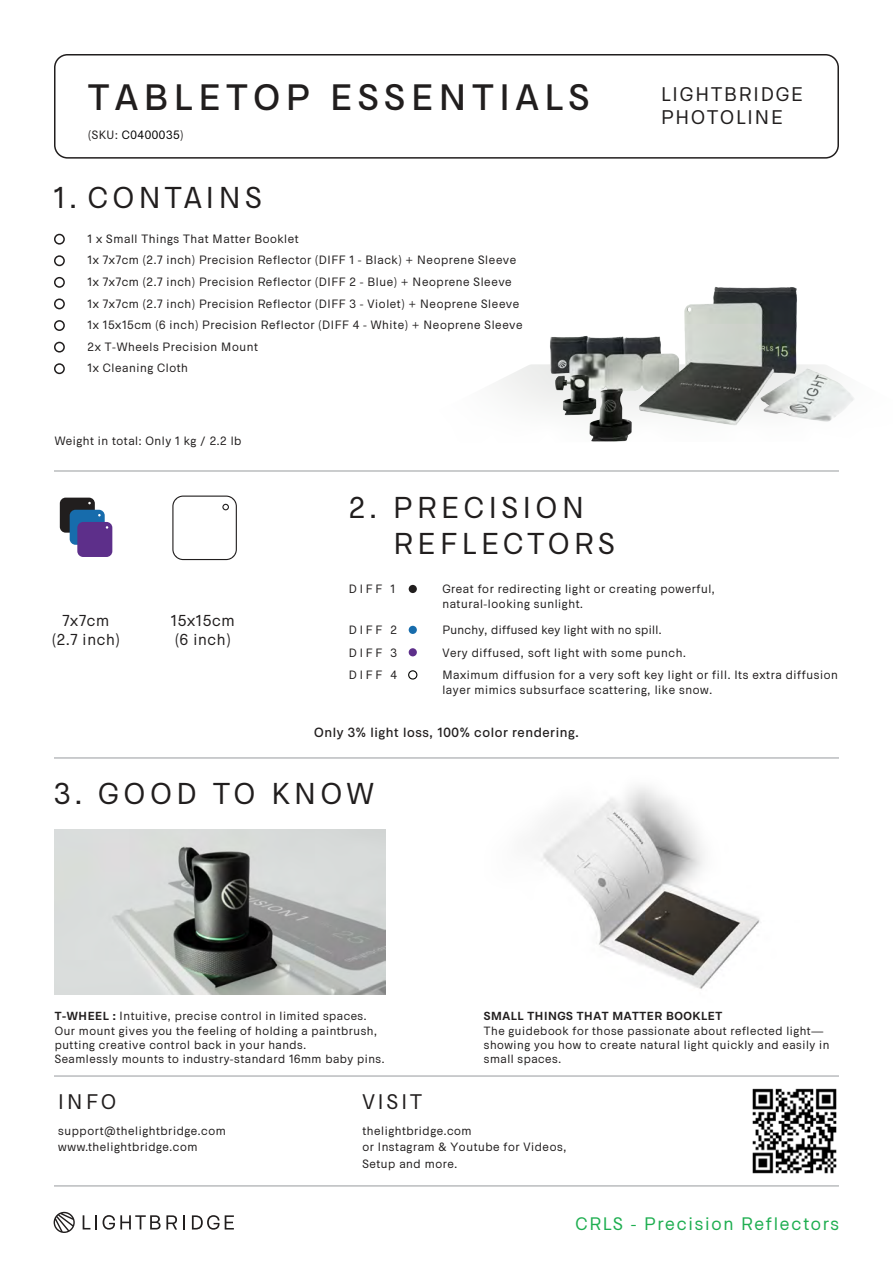
<style>
.page{position:relative;width:893px;height:1263px;background:#fff}
.page>*{position:absolute;margin:0;border:0;box-sizing:border-box;transform-origin:0 0}
.t1{font:500 37.2px "Okomito";letter-spacing:.16em;color:#211e1e}
.t2{font:30px/36px "Okomito";letter-spacing:.16em;color:#211e1e}
.t3{font:21px "Okomito";letter-spacing:.16em;color:#211e1e}
.t4{font:19.65px/23.1px "Okomito";letter-spacing:.1em;color:#211e1e}
.t5{font:18px "Okomito";letter-spacing:.1em;color:#1eae50}
.t6{font:15.75px/18.9px "Okomito";letter-spacing:.05em;color:#211e1e;text-align:center}
.t7{font:500 13.5px "Okomito";letter-spacing:.045em;color:#211e1e}
.t8{font:12px/21.6px "Okomito";letter-spacing:.05em;color:#211e1e}
.t9{font:12px "Okomito";letter-spacing:.03em;color:#211e1e}
.t10{font:12px "Okomito";letter-spacing:.05em;color:#010101}
.t11{font:11.85px/14.2px "Okomito";letter-spacing:.05em;color:#211e1e}
.t12{font:700 11.85px "Okomito";letter-spacing:.05em;color:#211e1e}
.s1{color:#211e1e}
.s2{font-weight:700}
</style>
<div class="page">
<hr style="left:54px;top:470px;width:785px;height:2px;background:#babcbe">
<hr style="left:54px;top:757px;width:785px;height:2px;background:#babcbe">
<div style="left:54px;top:234px;width:11px;height:11px;border:2px solid #211e1e;border-radius:50%"></div>
<div style="left:54px;top:320px;width:11px;height:11px;border:2px solid #211e1e;border-radius:50%"></div>
<div style="left:54px;top:255px;width:11px;height:11px;border:2px solid #211e1e;border-radius:50%"></div>
<div style="left:54px;top:277px;width:11px;height:11px;border:2px solid #211e1e;border-radius:50%"></div>
<div style="left:54px;top:298px;width:11px;height:11px;border:2px solid #211e1e;border-radius:50%"></div>
<div style="left:54px;top:342px;width:11px;height:11px;border:2px solid #211e1e;border-radius:50%"></div>
<div style="left:54px;top:363px;width:11px;height:11px;border:2px solid #211e1e;border-radius:50%"></div>
<hr style="left:54px;top:1185px;width:785px;height:2px;background:#babcbe">
<hr style="left:54px;top:1075px;width:785px;height:2px;background:#babcbe">
<div style="left:54px;top:54px;width:785px;height:105px;border:2px solid #211e1e;border-radius:13px"></div>
<svg style="left:83px;top:1215px;width:14px;height:14px"></svg>
<svg style="left:103px;top:1215px;width:74px;height:14px"></svg>
<svg style="left:183px;top:1215px;width:2px;height:14px"></svg>
<svg style="left:192px;top:1215px;width:27px;height:15px"></svg>
<svg style="left:225px;top:1215px;width:9px;height:14px"></svg>
<svg style="left:54px;top:1212px;width:21px;height:21px"></svg>
<img style="left:55px;top:830px;width:330px;height:165px">
<div style="left:409px;top:585px;width:8px;height:8px;background:#211e1e;border-radius:50%"></div>
<div style="left:409px;top:626px;width:8px;height:8px;background:#176cac;border-radius:50%"></div>
<div style="left:409px;top:648px;width:8px;height:8px;background:#5d2f8a;border-radius:50%"></div>
<div style="left:408px;top:670px;width:9px;height:10px;border:1px solid #040503;border-radius:50%"></div>
<svg style="left:172px;top:495px;width:65px;height:65px"></svg>
<div style="left:60px;top:498px;width:35px;height:35px;background:#211e1e;border-radius:6px"></div>
<div style="left:70px;top:510px;width:35px;height:35px;background:#176cac;border-radius:6px"></div>
<div style="left:77px;top:522px;width:35px;height:35px;background:#5d2f8a;border-radius:6px"></div>
<img style="left:536px;top:787px;width:224px;height:202px">
<img style="left:752px;top:1088px;width:85px;height:86px">
<img style="left:429px;top:140px;width:425px;height:332px">
<h1 class="t1" style="left:88px;top:71px;width:503px">TABLETOP ESSENTIALS</h1>
<p class="t10" style="left:88px;top:126px;width:97px"><span class="s1">(SKU:</span> C0400035<span class="s1">)</span></p>
<h2 class="t2" style="left:54px;top:177px;width:210px">1. CONTAINS</h2>
<p class="t8" style="left:88px;top:227px;width:213px">1 x Small Things That Matter Booklet</p>
<p class="t8" style="left:88px;top:249px;width:433px">1x 7x7cm (2.7 inch) Precision Reflector (DIFF 1 - Black) + Neoprene Sleeve<br>1x 7x7cm (2.7 inch) Precision Reflector (DIFF 2 - Blue) + Neoprene Sleeve<br>1x 7x7cm (2.7 inch) Precision Reflector (DIFF 3 - Violet) + Neoprene Sleeve</p>
<p class="t8" style="left:88px;top:313px;width:436px">1x 15x15cm (6 inch) Precision Reflector (DIFF 4 - White) + Neoprene Sleeve</p>
<p class="t8" style="left:88px;top:335px;width:172px">2x T-Wheels Precision Mount<br>1x Cleaning Cloth</p>
<p class="t8" style="left:55px;top:429px;width:188px">Weight in total: Only 1 kg / 2.2 lb</p>
<h3 class="t4" style="left:661px;top:81px;width:143px">LIGHTBRIDGE<br>PHOTOLINE</h3>
<h3 class="t6" style="left:52px;top:610px;width:69px">7x7cm (2.7 inch)</h3>
<h3 class="t6" style="left:171px;top:610px;width:65px;text-align:left">15x15cm (6 inch)</h3>
<h2 class="t2" style="left:393px;top:488px;width:223px;text-indent:-45px">2. PRECISION<br>REFLECTORS</h2>
<p class="t8" style="left:349px;top:577px;width:48px">DIFF 1</p>
<p class="t8" style="left:442px;top:581px;width:274px;line-height:14.4px">Great for redirecting light or creating powerful, natural-looking sunlight.</p>
<p class="t8" style="left:349px;top:618px;width:50px">DIFF 2</p>
<p class="t9" style="left:442px;top:621px;width:221px">Punchy, diffused key light with no spill.</p>
<p class="t8" style="left:349px;top:641px;width:50px">DIFF 3</p>
<p class="t8" style="left:442px;top:641px;width:245px">Very diffused, soft light with some punch.</p>
<p class="t8" style="left:349px;top:664px;width:50px">DIFF 4</p>
<p class="t8" style="left:442px;top:667px;width:397px;line-height:14.4px">Maximum diffusion for a very soft key light or fill. Its extra diffusion layer mimics subsurface scattering, like snow.</p>
<p class="t7" style="left:314px;top:723px;width:266px">Only 3% light loss, 100% color rendering.</p>
<h2 class="t2" style="left:54px;top:774px;width:321px">3. GOOD TO KNOW</h2>
<p class="t11" style="left:55px;top:1008px;width:331px"><span class="s2">T-WHEEL :</span> Intuitive, precise control in limited spaces.<br>Our mount gives you the feeling of holding a paintbrush, putting creative control back in your hands.<br>Seamlessly mounts to industry-standard 16mm baby pins.</p>
<p class="t12" style="left:484px;top:1008px;width:240px">SMALL THINGS THAT MATTER BOOKLET</p>
<p class="t11" style="left:484px;top:1023px;width:347px">The guidebook for those passionate about reflected light— showing you how to create natural light quickly and easily in small spaces.</p>
<h3 class="t3" style="left:58px;top:1087px;width:59px">INFO</h3>
<p class="t8" style="left:58px;top:1121px;width:169px;line-height:16.5px">support@thelightbridge.com www.thelightbridge.com</p>
<h3 class="t3" style="left:362px;top:1087px;width:61px">VISIT</h3>
<p class="t8" style="left:362px;top:1121px;width:206px;line-height:16.5px">thelightbridge.com<br>or Instagram &amp; Youtube for Videos,<br>Setup and more.</p>
<h3 class="t5" style="left:575px;top:1211px;width:265px">CRLS - Precision Reflectors</h3>
</div>
